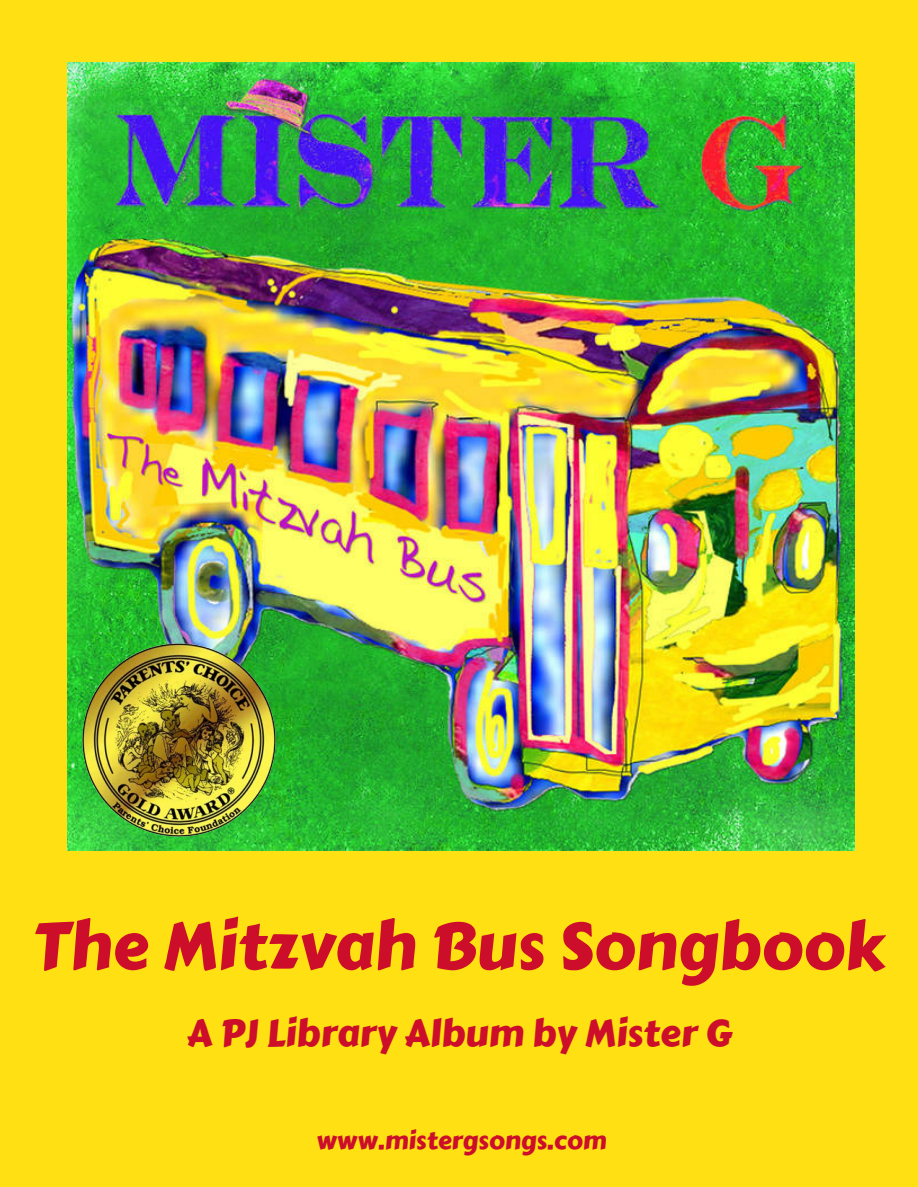
<style>
.page{position:relative;width:918px;height:1187px;background:#fff}
.page>*{position:absolute;margin:0;border:0;box-sizing:border-box;transform-origin:0 0}
.t1{font:65.4px "Carter One";color:#cc0e2a}
.t2{font:37.35px "Carter One";color:#cc0e2a}
.t3{font:24.9px "Carter One";color:#cc0e2a}
</style>
<div class="page">
<div style="left:0;top:0;width:918px;height:1186px;background:#ffe113"></div>
<img style="left:68px;top:63px;width:787px;height:787px">
<img style="left:80px;top:640px;width:199px;height:199px">
<h1 class="t1" style="left:33px;top:896px;width:854px">The Mitzvah Bus Songbook</h1>
<p class="t2" style="left:187px;top:1005px;width:546px">A PJ Library Album by Mister G</p>
<p class="t3" style="left:316px;top:1121px;width:292px">www.mistergsongs.com</p>
</div>
